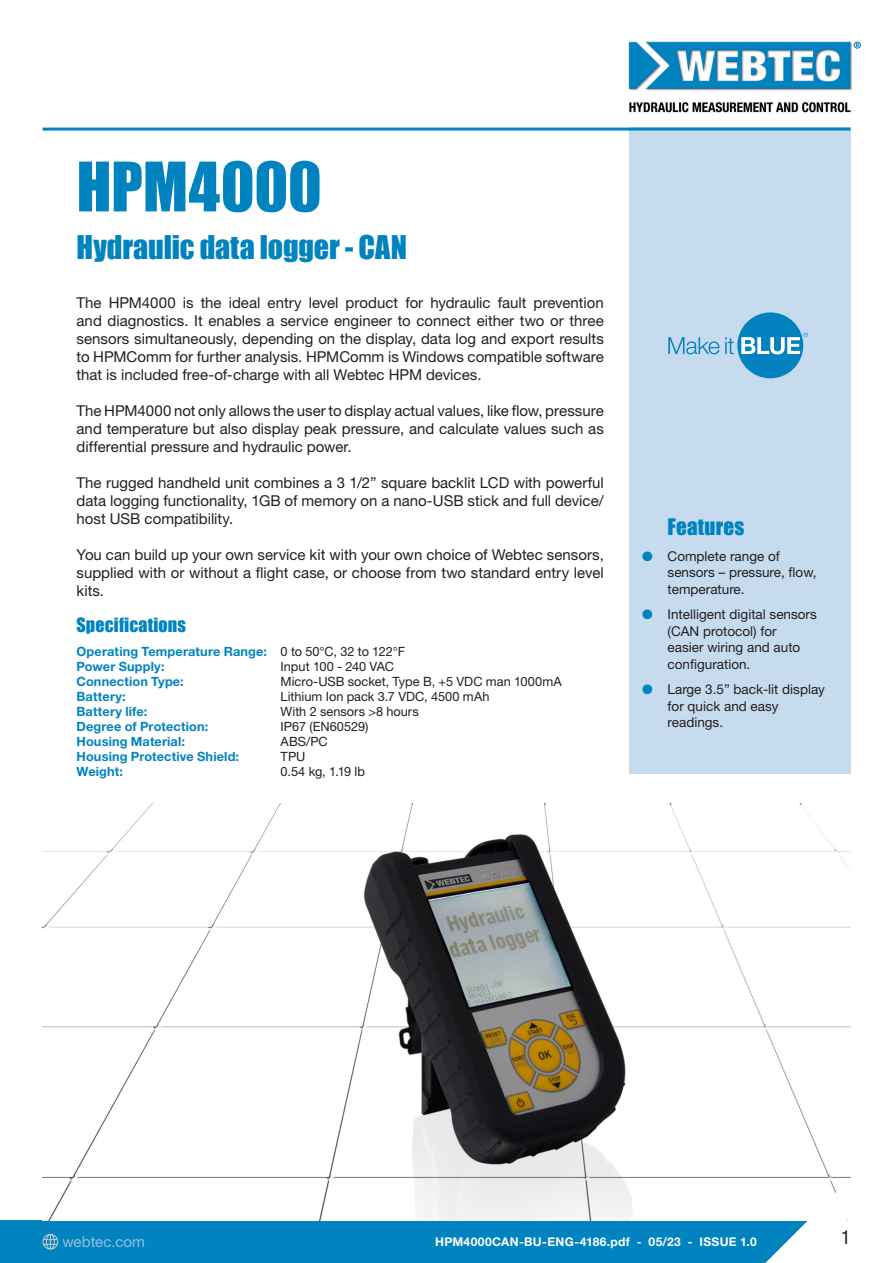
<style>
.page{position:relative;width:893px;height:1263px;background:#fff}
.page>*{position:absolute;margin:0;border:0;box-sizing:border-box;transform-origin:0 0}
.Datasheet_heading{font:63px "Impact";color:#0083bf}
.Datasheet_sub_headin{font:30px "Impact";letter-spacing:-.005em;color:#0083bf}
.Features_heading{font:21px "Impact";letter-spacing:.01em;color:#0083bf}
.t1{font:condensed 19.5px "Helvetica Neue LT Std";color:#231f20}
.Specifications_headi{font:18px "Impact";letter-spacing:.01em;color:#0083bf}
.Introductory_copy{font:15px/18px "Helvetica Neue LT Std";color:#231f20;text-align:justify}
.t2{font:15px "Helvetica Neue LT Std";letter-spacing:.005em;color:#94bee0}
.t3{font:13.5px/16.5px "Helvetica Neue LT Std";color:#231f20}
.Specifications_text{font:700 12.75px "Helvetica Neue LT Std";letter-spacing:.01em;color:#0083bf}
.Specifications_text-2{font:12.75px "Helvetica Neue LT Std";color:#231f20}
.t4{font:700 12px "Helvetica Neue LT Std";letter-spacing:.03em;color:#fff}
.s1{font-weight:400;color:#231f20}
.s2{color:#0083bf}
</style>
<div class="page">
<div style="left:0;top:1220px;width:893px;height:43px;background:#0083bf"></div>
<div style="left:629px;top:128px;width:221px;height:646px;background:#c6dbee"></div>
<img style="left:628px;top:41px;width:233px;height:72px">
<hr style="left:43px;top:128px;width:807px;height:3px;background:#0083bf">
<svg style="left:43px;top:1234px;width:15px;height:15px"></svg>
<img style="left:43px;top:803px;width:807px;height:417px">
<svg style="left:765px;top:1135px;width:128px;height:128px"></svg>
<div style="left:737px;top:312px;width:66px;height:66px;background:#0382bf;border-radius:50%"></div>
<svg style="left:668px;top:337px;width:51px;height:17px"></svg>
<svg style="left:725px;top:337px;width:9px;height:17px"></svg>
<svg style="left:741px;top:333px;width:67px;height:21px"></svg>
<p class="Datasheet_heading" style="left:77px;top:138px;width:247px">HPM4000</p>
<p class="Datasheet_sub_headin" style="left:77px;top:224px;width:332px">Hydraulic data logger - CAN</p>
<p class="Introductory_copy" style="left:77px;top:294px;width:529px">The HPM4000 is the ideal entry level product for hydraulic fault prevention and diagnostics. It enables a service engineer to connect either two or three sensors simultaneously, depending on the display, data log and export results to HPMComm for further analysis. HPMComm is Windows compatible software that is included free-of-charge with all Webtec HPM devices.</p>
<p class="Introductory_copy" style="left:77px;top:402px;width:529px">The HPM4000 not only allows the user to display actual values, like flow, pressure and temperature but also display peak pressure, and calculate values such as differential pressure and hydraulic power.</p>
<p class="Introductory_copy" style="left:77px;top:474px;width:529px">The rugged handheld unit combines a 3 1/2” square backlit LCD with powerful data logging functionality, 1GB of memory on a nano-USB stick and full device/ host USB compatibility.</p>
<p class="Introductory_copy" style="left:77px;top:546px;width:529px">You can build up your own service kit with your own choice of Webtec sensors, supplied with or without a flight case, or choose from two standard entry level kits.</p>
<p class="Specifications_headi" style="left:77px;top:611px;width:111px">Specifications</p>
<p class="Specifications_text" style="left:77px;top:644px;width:330px">Operating Temperature Range: <span class="s1">0 to 50°C, 32 to 122°F</span></p>
<p class="Specifications_text" style="left:77px;top:659px;width:90px">Power Supply:</p>
<p class="Specifications_text-2" style="left:281px;top:659px;width:115px">Input 100 - 240 VAC</p>
<p class="Specifications_text" style="left:77px;top:674px;width:109px">Connection Type:</p>
<p class="Specifications_text-2" style="left:281px;top:674px;width:283px">Micro-USB socket, Type B, +5 VDC man 1000mA</p>
<p class="Specifications_text" style="left:77px;top:689px;width:51px">Battery:</p>
<p class="Specifications_text-2" style="left:281px;top:689px;width:210px">Lithium Ion pack 3.7 VDC, 4500 mAh</p>
<p class="Specifications_text" style="left:77px;top:704px;width:72px">Battery life:</p>
<p class="Specifications_text-2" style="left:281px;top:704px;width:140px">With 2 sensors &gt;8 hours</p>
<p class="Specifications_text" style="left:77px;top:719px;width:133px">Degree of Protection:</p>
<p class="Specifications_text-2" style="left:281px;top:719px;width:89px">IP67 (EN60529)</p>
<p class="Specifications_text" style="left:77px;top:734px;width:110px">Housing Material:</p>
<p class="Specifications_text-2" style="left:281px;top:734px;width:49px">ABS/PC</p>
<p class="Specifications_text" style="left:77px;top:749px;width:164px">Housing Protective Shield:</p>
<p class="Specifications_text-2" style="left:281px;top:749px;width:26px">TPU</p>
<p class="Specifications_text" style="left:77px;top:764px;width:48px">Weight:</p>
<p class="Specifications_text-2" style="left:281px;top:764px;width:86px">0.54 kg, 1.19 lb</p>
<p class="Features_heading" style="left:668px;top:511px;width:78px">Features</p>
<p class="t3" style="left:668px;top:547px;width:151px;text-indent:-26px"><span class="s2">●</span> Complete range of sensors – pressure, flow, temperature.</p>
<p class="t3" style="left:668px;top:606px;width:151px;text-indent:-26px"><span class="s2">●</span> Intelligent digital sensors (CAN protocol) for<br>easier wiring and auto configuration.</p>
<p class="t3" style="left:668px;top:681px;width:159px;text-indent:-26px"><span class="s2">●</span> Large 3.5” back-lit display for quick and easy readings.</p>
<p class="t2" style="left:62px;top:1232px;width:84px">webtec.com</p>
<h3 class="t1" style="left:841px;top:1225px;width:11px">1</h3>
<p class="t4" style="left:435px;top:1234px;width:323px">HPM4000CAN-BU-ENG-4186.pdf - 05/23 - ISSUE 1.0</p>
</div>
